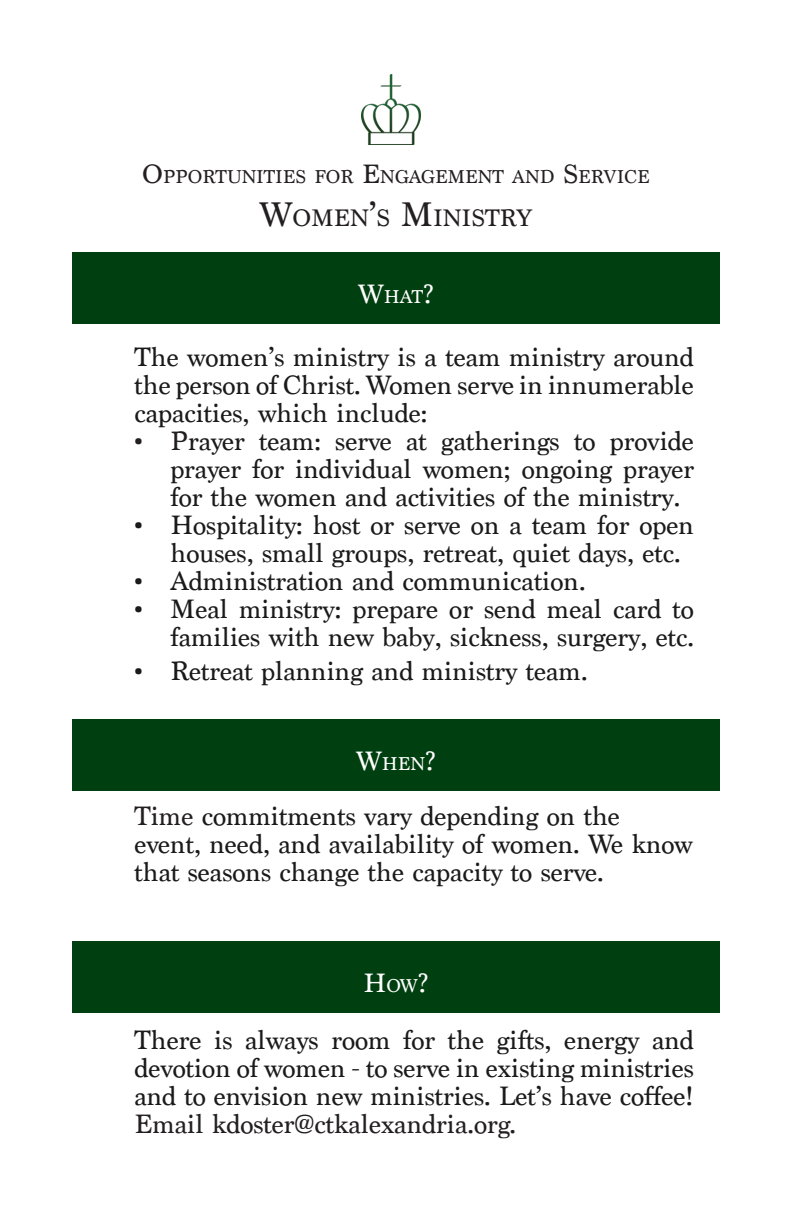
<style>
.page{position:relative;width:792px;height:1224px;background:#fff}
.page>*{position:absolute;margin:0;border:0;box-sizing:border-box;transform-origin:0 0}
.t1{font:28px/28px "Marion";color:#1a1a1a;text-align:justify}
.t2{font:28px "Marion";color:#fff}
.t3{font:25.2px "Marion";color:#231f20}
.t4{font:19.6px "Marion";color:#231f20}
.t5{font:19.6px "Marion";color:#fff}
.s1{font-size:28px}
.s2{font-size:36px}
.s3{color:#231f20}
.s4{font-size:19.6px}
</style>
<div class="page">
<img style="left:361px;top:74px;width:59px;height:70px">
<div style="left:72px;top:252px;width:648px;height:72px;background:#003f0f"></div>
<div style="left:72px;top:719px;width:648px;height:72px;background:#003f0f"></div>
<div style="left:72px;top:941px;width:648px;height:72px;background:#003f0f"></div>
<p class="t4" style="left:142px;top:165px;width:509px"><span class="s1">O</span>PPORTUNITIES FOR <span class="s1">E</span>NGAGEMENT AND <span class="s1">S</span>ERVICE</p>
<p class="t3" style="left:260px;top:203px;width:274px"><span class="s2">W</span>OMEN<span class="s2">’</span>S <span class="s2">M</span>INISTRY</p>
<p class="t5" style="left:358px;top:285px;width:77px"><span class="s1">W</span>HAT<span class="s1">?</span></p>
<p class="t1" style="left:134px;top:343px;width:561px">The women’s ministry is a team ministry around the person of Christ. Women serve in innumerable capacities, which include:</p>
<p class="t1" style="left:170px;top:427px;width:525px;text-indent:-36px"><span class="s3">• P</span>rayer team: serve at gatherings to provide prayer for individual women; ongoing prayer for the women and activities of the ministry.</p>
<p class="t1" style="left:170px;top:511px;width:525px;text-indent:-36px">• Hospitality: host or serve on a team for open houses, small groups, retreat, quiet days, etc.</p>
<p class="t1" style="left:134px;top:567px;width:453px">• Administration and communication.</p>
<p class="t1" style="left:134px;top:595px;width:561px;text-align:right">• Meal ministry: prepare or send meal card to families with new baby, sickness, surgery, etc.</p>
<p class="t1" style="left:134px;top:657px;width:455px">• Retreat planning and ministry team.</p>
<p class="t5" style="left:356px;top:752px;width:81px"><span class="s1">W</span>HEN<span class="s1">?</span></p>
<p class="t1" style="left:134px;top:803px;width:560px;text-align:left"><span class="s3">Time</span> commitments vary depending on the event, need, and availability of women. We know that seasons change the capacity to serve.</p>
<p class="t2" style="left:364px;top:966px;width:66px">H<span class="s4">OW</span>?</p>
<p class="t1" style="left:134px;top:1027px;width:561px">There is always room for the gifts, energy and devotion of women - to serve in existing ministries and to envision new ministries. Let’s have coffee!<br><span class="s3">Email kdoster@ctkalexandria.org.</span></p>
</div>
